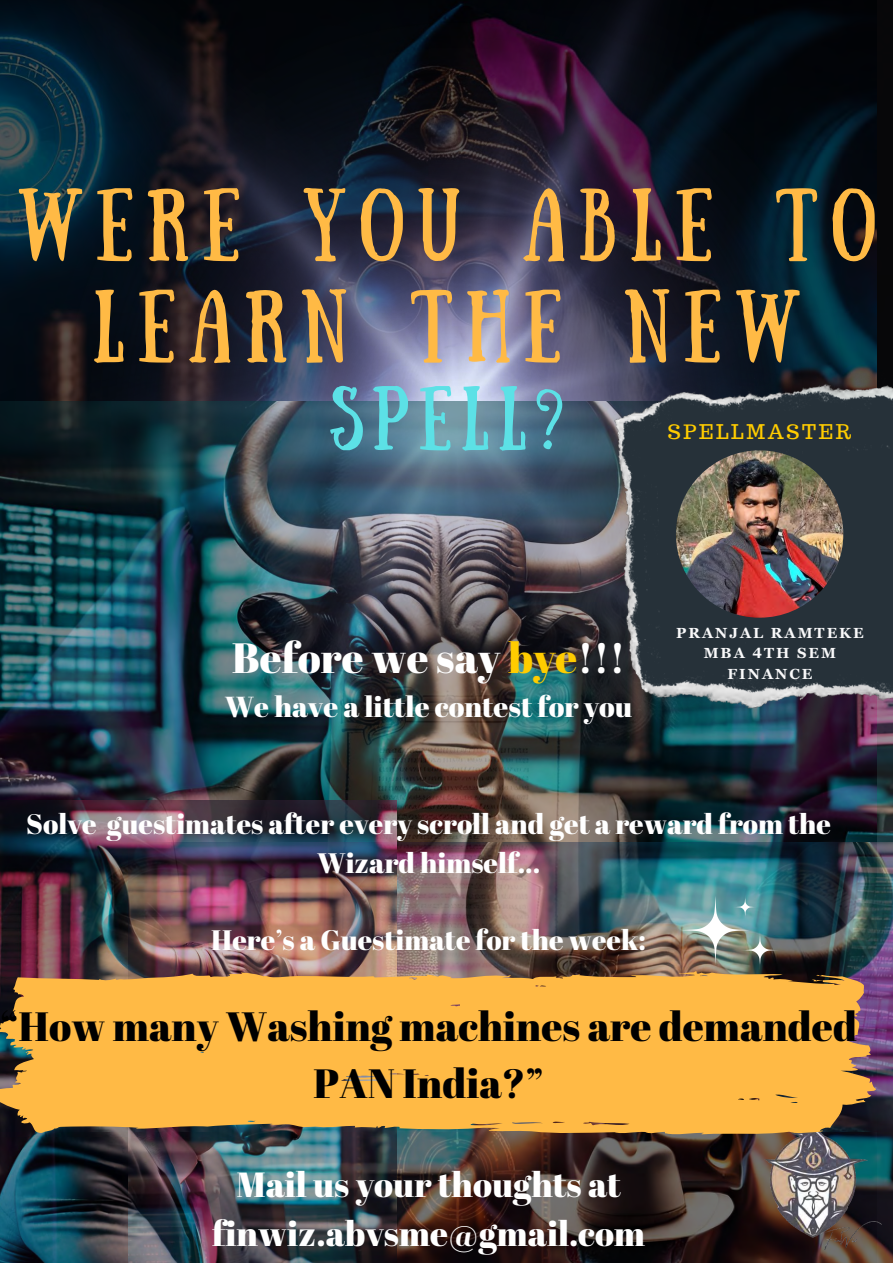
<style>
.page{position:relative;width:893px;height:1263px;background:#fff}
.page>*{position:absolute;margin:0;border:0;box-sizing:border-box;transform-origin:0 0}
.t1{font:72.9px/101.4px "Sunday";letter-spacing:.175em;color:#ffba45;text-align:center}
.t2{font:64.28px "Sunday";letter-spacing:.135em;color:#5ce1e6}
.t3{font:42.38px "Abril Fatface";color:#fff}
.t4{font:40.88px/56.8px "Abril Fatface";color:#000;text-align:center}
.t5{font:34.88px/48.4px "Abril Fatface";color:#fff;text-align:center}
.t6{font:28.88px "Abril Fatface";color:#fff}
.t7{font:28.12px/38.8px "Abril Fatface";color:#fff;text-align:center}
.t8{font:19.8px "Trocchi";letter-spacing:.135em;color:#fc0}
.t9{font:700 14.62px "Georgia Pro";letter-spacing:.135em;color:#f9f9fa}
.s1{color:#fc0}
</style>
<div class="page">
<img style="left:0;top:0;width:893px;height:401px">
<img style="left:0;top:401px;width:893px;height:442px">
<img style="left:397px;top:843px;width:496px;height:420px">
<img style="left:0;top:800px;width:397px;height:463px">
<img style="left:711px;top:1095px;width:182px;height:168px">
<svg style="left:0;top:971px;width:876px;height:164px;fill:#ffba45"></svg>
<img style="left:676px;top:890px;width:104px;height:80px">
<img style="left:612px;top:374px;width:281px;height:336px">
<img style="left:676px;top:450px;width:167px;height:168px;border-radius:50%">
<h5 class="t1" style="left:17px;top:167px;width:860px">WERE YOU ABLE TO<br>LEARN THE NEW</h5>
<h5 class="t2" style="left:330px;top:373px;width:235px">SPELL?</h5>
<h3 class="t8" style="left:668px;top:419px;width:185px">SPELLMASTER</h3>
<h1 class="t3" style="left:232px;top:628px;width:395px">Before we say <span class="s1">bye</span>!!!</h1>
<h1 class="t6" style="left:225px;top:687px;width:409px">We have a little contest for you</h1>
<h4 class="t9" style="left:676px;top:625px;width:189px">PRANJAL RAMTEKE</h4>
<p class="t9" style="left:703px;top:645px;width:134px">MBA 4TH SEM</p>
<p class="t9" style="left:727px;top:665px;width:86px">FINANCE</p>
<h2 class="t7" style="left:26px;top:803px;width:806px">Solve guestimates after every scroll and get a reward from the<br>Wizard himself...</h2>
<p class="t7" style="left:211px;top:920px;width:436px">Here’s a Guestimate for the week:</p>
<p class="t4" style="left:0;top:997px;width:858px">“How many Washing machines are demanded<br>PAN India?”</p>
<p class="t5" style="left:212px;top:1159px;width:434px">Mail us your thoughts at finwiz.abvsme@gmail.com</p>
</div>
